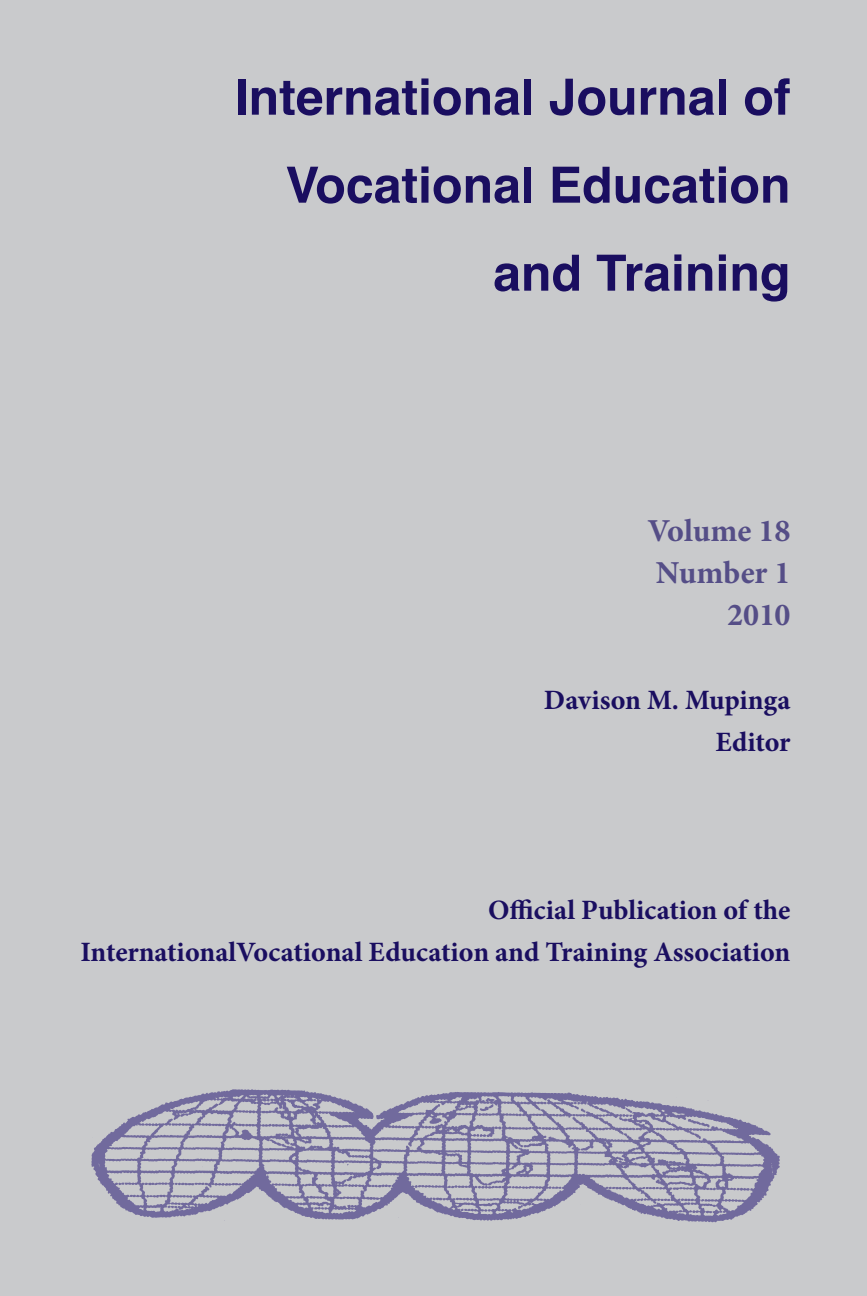
<style>
.page{position:relative;width:867px;height:1296px;background:#c9cacc}
.page>*{position:absolute;margin:0;border:0;box-sizing:border-box;transform-origin:0 0}
.t1{font:700 50px/88px "Helvetica";color:#1a0e60;text-align:right}
.t2{font:700 32px/42px "Minion Pro";color:#554e87;text-align:right}
.t3{font:700 28px/42px "Minion Pro";color:#1a0e60;text-align:right}
</style>
<div class="page">
<img style="left:87px;top:1086px;width:695px;height:138px">
<h1 class="t1" style="left:235px;top:54px;width:557px">International Journal of<br>Vocational Education and Training</h1>
<p class="t2" style="left:647px;top:509px;width:144px">Volume 18<br>Number 1<br>2010</p>
<p class="t3" style="left:544px;top:678px;width:248px">Davison M. Mupinga<br>Editor</p>
<p class="t3" style="left:80px;top:888px;width:711px">Official Publication of the<br>InternationalVocational Education and Training Association</p>
</div>
